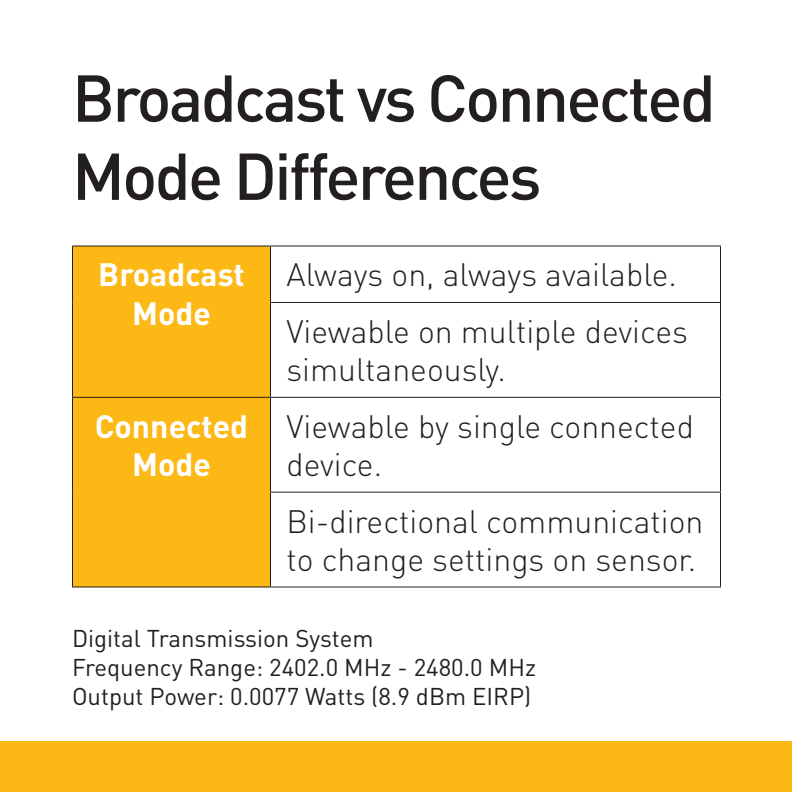
<style>
.page{position:relative;width:792px;height:792px;background:#fff}
.page>*{position:absolute;margin:0;border:0;box-sizing:border-box;transform-origin:0 0}
.t1{font:500 65.2px/78px "DINOT";letter-spacing:-.04em;color:#231f20}
.t2{font:300 32px/38.4px "DINOT";color:#231f20}
.t3{font:700 32px "DINOT";color:#fff}
.t4{font:24px "DINOT";color:#231f20}
</style>
<div class="page">
<div style="left:73px;top:247px;width:197px;height:339px;background:#fcb814"></div>
<hr style="left:72px;top:245px;width:198px;height:2px;background:#231f20">
<hr style="left:72px;top:247px;width:1px;height:55px;background:#231f20">
<hr style="left:270px;top:245px;width:451px;height:2px;background:#231f20">
<hr style="left:270px;top:247px;width:1px;height:55px;background:#231f20">
<hr style="left:720px;top:247px;width:1px;height:55px;background:#231f20">
<hr style="left:72px;top:302px;width:1px;height:95px;background:#231f20">
<hr style="left:270px;top:302px;width:451px;height:1px;background:#231f20">
<hr style="left:270px;top:303px;width:1px;height:94px;background:#231f20">
<hr style="left:720px;top:303px;width:1px;height:94px;background:#231f20">
<hr style="left:72px;top:397px;width:198px;height:1px;background:#231f20">
<hr style="left:72px;top:398px;width:1px;height:94px;background:#231f20">
<hr style="left:270px;top:397px;width:451px;height:1px;background:#231f20">
<hr style="left:270px;top:398px;width:1px;height:94px;background:#231f20">
<hr style="left:720px;top:398px;width:1px;height:94px;background:#231f20">
<hr style="left:72px;top:492px;width:1px;height:95px;background:#231f20">
<hr style="left:270px;top:491px;width:451px;height:2px;background:#231f20">
<hr style="left:270px;top:493px;width:1px;height:94px;background:#231f20">
<hr style="left:720px;top:493px;width:1px;height:94px;background:#231f20">
<hr style="left:72px;top:586px;width:198px;height:2px;background:#231f20">
<hr style="left:270px;top:586px;width:451px;height:2px;background:#231f20">
<div style="left:0;top:742px;width:792px;height:50px;background:#fcb814"></div>
<p class="t1" style="left:72px;top:57px;width:645px">Broadcast vs Connected<br>Mode Differences</p>
<p class="t3" style="left:98px;top:253px;width:148px">Broadcast</p>
<p class="t3" style="left:132px;top:292px;width:80px">Mode</p>
<p class="t3" style="left:95px;top:404px;width:155px">Connected</p>
<p class="t3" style="left:132px;top:443px;width:80px">Mode</p>
<p class="t2" style="left:286px;top:254px;width:392px">Always on, always available.</p>
<p class="t2" style="left:286px;top:311px;width:403px">Viewable on multiple devices</p>
<p class="t2" style="left:286px;top:349px;width:221px">simultaneously.</p>
<p class="t2" style="left:286px;top:406px;width:409px">Viewable by single connected device.</p>
<p class="t2" style="left:286px;top:501px;width:418px">Bi-directional communication to change settings on sensor.</p>
<p class="t4" style="left:72px;top:622px;width:303px">Digital Transmission System</p>
<p class="t4" style="left:72px;top:651px;width:466px">Frequency Range: 2402.0 MHz - 2480.0 MHz</p>
<p class="t4" style="left:72px;top:680px;width:461px">Output Power: 0.0077 Watts (8.9 dBm EIRP)</p>
</div>
